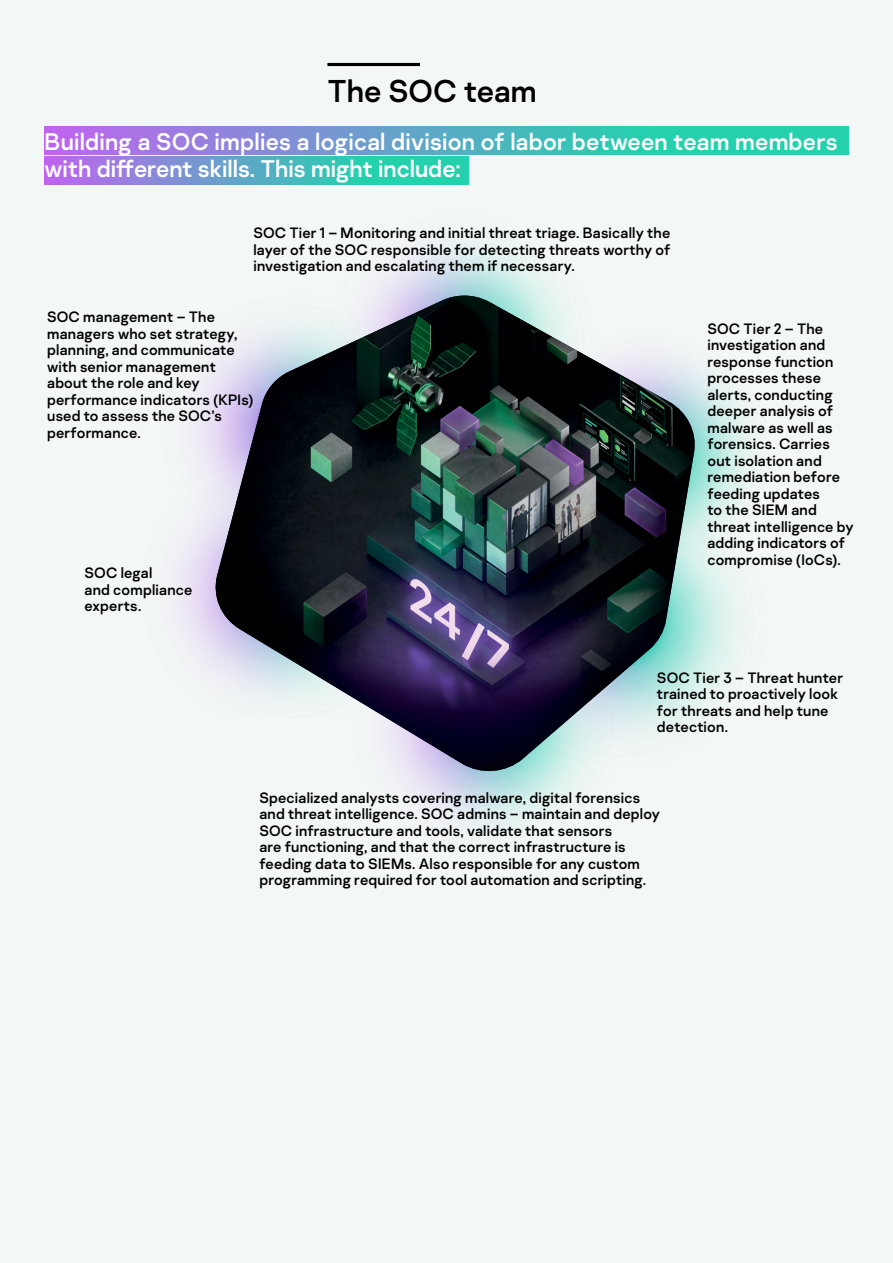
<style>
.page{position:relative;width:893px;height:1263px;background:#f3f7f6}
.page>*{position:absolute;margin:0;border:0;box-sizing:border-box;transform-origin:0 0}
.t1{font:31.5px "Kaspersky Sans";color:#000}
.t2{font:24px/27px "Kaspersky Sans";letter-spacing:.01em;color:#fff}
.t3{font:15px/16.5px "Kaspersky Sans";letter-spacing:.015em;color:#000}
</style>
<div class="page">
<hr style="left:327px;top:63px;width:93px;height:3px;background:#000">
<img style="left:349px;top:243px;width:186px;height:53px">
<img style="left:464px;top:270px;width:286px;height:215px">
<img style="left:214px;top:296px;width:482px;height:476px">
<svg style="left:45px;top:127px;width:803px;height:27px;background:#5ea7c6"></svg>
<svg style="left:45px;top:157px;width:424px;height:27px;background:#5ea7c6"></svg>
<h1 class="t1" style="left:327px;top:72px;width:211px">The SOC team</h1>
<h2 class="t2" style="left:45px;top:128px;width:794px">Building a SOC implies a logical division of labor between team members with different skills. This might include:</h2>
<p class="t3" style="left:253px;top:225px;width:419px;text-align:justify">SOC Tier 1 – Monitoring and initial threat triage. Basically the layer of the SOC responsible for detecting threats worthy of investigation and escalating them if necessary.</p>
<p class="t3" style="left:47px;top:309px;width:208px">SOC management – The managers who set strategy, planning, and communicate with senior management about the role and key performance indicators (KPIs) used to assess the SOC’s performance.</p>
<p class="t3" style="left:85px;top:564px;width:109px">SOC legal<br>and compliance experts.</p>
<p class="t3" style="left:707px;top:320px;width:148px">SOC Tier 2 – The investigation and response function processes these alerts, conducting deeper analysis of malware as well as forensics. Carries out isolation and remediation before feeding updates<br>to the SIEM and threat intelligence by adding indicators of compromise (IoCs).</p>
<p class="t3" style="left:657px;top:669px;width:188px">SOC Tier 3 – Threat hunter trained to proactively look for threats and help tune detection.</p>
<p class="t3" style="left:259px;top:789px;width:402px">Specialized analysts covering malware, digital forensics and threat intelligence. SOC admins – maintain and deploy SOC infrastructure and tools, validate that sensors<br>are functioning, and that the correct infrastructure is feeding data to SIEMs. Also responsible for any custom programming required for tool automation and scripting.</p>
</div>
